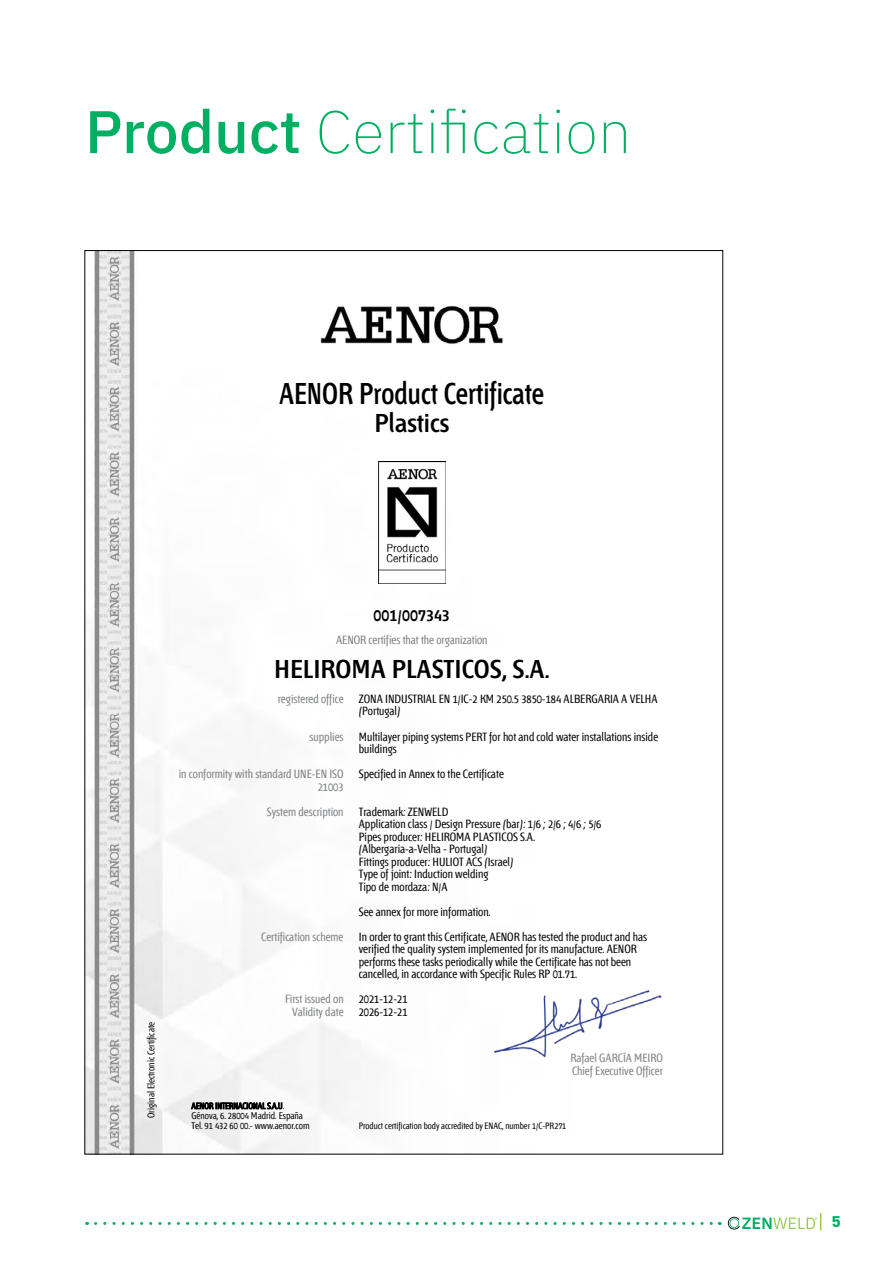
<style>
.page{position:relative;width:893px;height:1263px;background:#fff}
.page>*{position:absolute;margin:0;border:0;box-sizing:border-box;transform-origin:0 0}
.t1{font:200 60px "IBM Plex Sans";color:#00af62}
.t2{font:30px "AENOR Fontana ND Demibold";color:#000;scale:.86 1}
.t3{font:25.8px "AENOR Fontana ND Demibold";color:#000}
.t4{font:700 18px "Almoni M Lv 5 AAA";color:#00af62}
.t5{font:17.1px "AENOR Fontana ND Demibold";color:#000}
.t6{font:11.85px/12.5px "AENOR Fontana ND Semi Condensed";color:#000}
.t7{font:11.85px/12.5px "AENOR Fontana ND Semi Condensed";color:#7d7f82}
.t8{font:9.6px/10.2px "AENOR Fontana ND Semi Condensed";color:#000}
.t9{font:9.15px "AENOR Fontana ND Semi Condensed";color:#000}
.t10{font:8.7px "AENOR Fontana ND Semi Condensed";color:#000}
.s1{font-weight:500}
</style>
<div class="page">
<img style="left:86px;top:252px;width:360px;height:900px">
<img style="left:494px;top:990px;width:168px;height:68px">
<img style="left:317px;top:302px;width:186px;height:46px">
<img style="left:379px;top:462px;width:66px;height:121px">
<svg style="left:96px;top:1222px;width:624px;height:3px"></svg>
<svg style="left:728px;top:1213px;width:93px;height:17px"></svg>
<h1 class="t1" style="left:85px;top:87px;width:548px"><span class="s1">Product</span> Certification</h1>
<h2 class="t2" style="left:279px;top:379px;width:310px">AENOR Product Certificate</h2>
<h3 class="t3" style="left:374px;top:411px;width:76px">Plastics</h3>
<p class="t8" style="left:147px;top:1118px;width:98px;rotate:-90deg">Original Electronic Certificate</p>
<h3 class="t5" style="left:374px;top:607px;width:78px">001/007343</h3>
<p class="t7" style="left:336px;top:635px;width:153px">AENOR certifies that the organization</p>
<h3 class="t3" style="left:274px;top:657px;width:277px">HELIROMA PLASTICOS, S.A.</h3>
<p class="t7" style="left:278px;top:693px;width:67px">registered office</p>
<p class="t6" style="left:359px;top:693px;width:300px">ZONA INDUSTRIAL EN 1/IC-2 KM 250.5 3850-184 ALBERGARIA A VELHA (Portugal)</p>
<p class="t7" style="left:310px;top:731px;width:36px">supplies</p>
<p class="t6" style="left:359px;top:731px;width:301px">Multilayer piping systems PERT for hot and cold water installations inside buildings</p>
<p class="t7" style="left:179px;top:768px;width:166px;text-align:right">in conformity with standard UNE-EN ISO<br>21003</p>
<p class="t6" style="left:359px;top:768px;width:147px">Specified in Annex to the Certificate</p>
<p class="t7" style="left:267px;top:806px;width:78px">System description</p>
<p class="t6" style="left:359px;top:806px;width:244px">Trademark: ZENWELD<br>Application class / Design Pressure (bar): 1/6 ; 2/6 ; 4/6 ; 5/6<br>Pipes producer: HELIROMA PLASTICOS S.A. (Albergaria-a-Velha - Portugal)<br>Fittings producer: HULIOT ACS (Israel)<br>Type of joint: Induction welding<br>Tipo de mordaza: N/A</p>
<p class="t6" style="left:359px;top:906px;width:133px">See annex for more information.</p>
<p class="t7" style="left:261px;top:931px;width:84px">Certification scheme</p>
<p class="t6" style="left:359px;top:931px;width:290px">In order to grant this Certificate, AENOR has tested the product and has verified the quality system implemented for its manufacture. AENOR performs these tasks periodically while the Certificate has not been cancelled, in accordance with Specific Rules RP 01.71.</p>
<p class="t7" style="left:285px;top:993px;width:60px;text-align:center">First issued on<br>Validity date</p>
<p class="t6" style="left:359px;top:993px;width:50px">2021-12-21<br>2026-12-21</p>
<p class="t7" style="left:570px;top:1053px;width:94px">Rafael GARCÍA MEIRO<br>Chief Executive Officer</p>
<p class="t10" style="left:191px;top:1102px;width:94px">AENOR INTERNACIONAL S.A.U.</p>
<p class="t8" style="left:191px;top:1111px;width:120px">Génova, 6. 28004 Madrid. España<br>Tel. 91 432 60 00.- www.aenor.com</p>
<p class="t9" style="left:359px;top:1122px;width:209px">Product certification body accredited by ENAC, number 1/C-PR271</p>
<h3 class="t4" style="left:832px;top:1210px;width:10px">5</h3>
</div>
